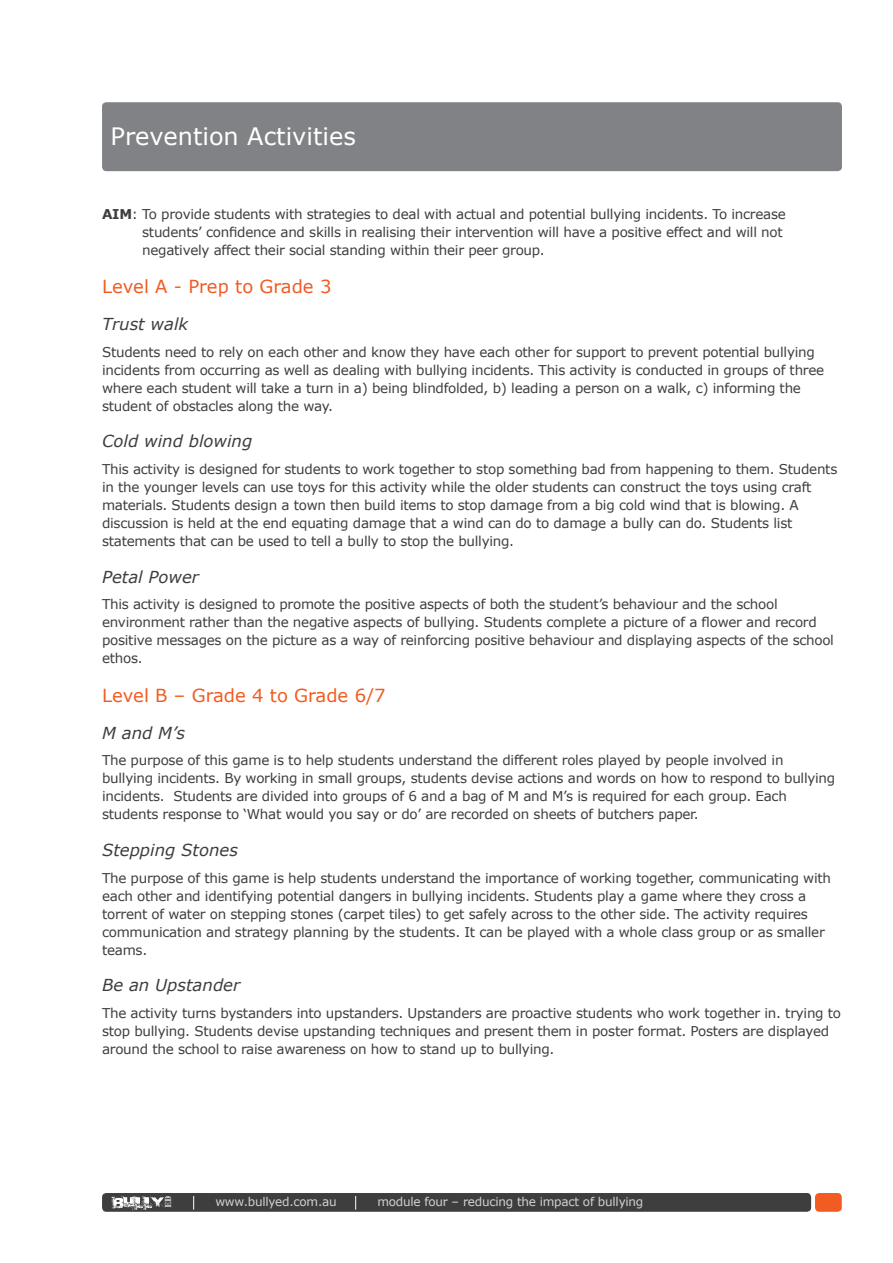
<style>
.page{position:relative;width:893px;height:1263px;background:#fff}
.page>*{position:absolute;margin:0;border:0;box-sizing:border-box;transform-origin:0 0}
.t1{font:24px "Verdana";color:#fff}
.sub_header_4_orange{font:18px "Verdana";color:#f25b21}
.sub_header_2{font:italic 16.5px "Verdana";color:#3e3e3f}
.body_copy{font:13.5px/18px "Verdana";letter-spacing:-.02em;color:#3e3e3f}
.body_copy-2{font:12px "Verdana";letter-spacing:-.02em;color:#d1d2d4}
.s1{font-weight:700}
</style>
<div class="page">
<div style="left:815px;top:1193px;width:27px;height:19px;background:#f25b21;border-radius:4px"></div>
<div style="left:102px;top:1193px;width:709px;height:19px;background:#3e3e3f;border-radius:4px"></div>
<svg style="left:111px;top:1196px;width:60px;height:16px"></svg>
<svg style="left:193px;top:1196px;width:1px;height:13px"></svg>
<svg style="left:355px;top:1196px;width:1px;height:13px"></svg>
<div style="left:102px;top:102px;width:740px;height:69px;background:#808285;border-radius:4px"></div>
<p class="t1" style="left:111px;top:121px;width:247px">Prevention Activities</p>
<p class="body_copy" style="left:142px;top:204px;width:645px;text-indent:-40px"><span class="s1">AIM</span>: To provide students with strategies to deal with actual and potential bullying incidents. To increase students’ confidence and skills in realising their intervention will have a positive effect and will not negatively affect their social standing within their peer group.</p>
<p class="sub_header_4_orange" style="left:102px;top:275px;width:231px">Level A - Prep to Grade 3</p>
<p class="sub_header_2" style="left:102px;top:314px;width:88px">Trust walk</p>
<p class="body_copy" style="left:102px;top:342px;width:724px">Students need to rely on each other and know they have each other for support to prevent potential bullying incidents from occurring as well as dealing with bullying incidents. This activity is conducted in groups of three where each student will take a turn in a) being blindfolded, b) leading a person on a walk, c) informing the student of obstacles along the way.</p>
<p class="sub_header_2" style="left:102px;top:431px;width:152px">Cold wind blowing</p>
<p class="body_copy" style="left:102px;top:460px;width:737px">This activity is designed for students to work together to stop something bad from happening to them. Students in the younger levels can use toys for this activity while the older students can construct the toys using craft materials. Students design a town then build items to stop damage from a big cold wind that is blowing. A discussion is held at the end equating damage that a wind can do to damage a bully can do. Students list statements that can be used to tell a bully to stop the bullying.</p>
<p class="sub_header_2" style="left:102px;top:566px;width:98px">Petal Power</p>
<p class="body_copy" style="left:102px;top:595px;width:733px">This activity is designed to promote the positive aspects of both the student’s behaviour and the school environment rather than the negative aspects of bullying. Students complete a picture of a flower and record positive messages on the picture as a way of reinforcing positive behaviour and displaying aspects of the school ethos.</p>
<p class="sub_header_4_orange" style="left:102px;top:684px;width:285px">Level B – Grade 4 to Grade 6/7</p>
<p class="sub_header_2" style="left:102px;top:722px;width:85px">M and M’s</p>
<p class="body_copy" style="left:102px;top:751px;width:735px">The purpose of this game is to help students understand the different roles played by people involved in bullying incidents. By working in small groups, students devise actions and words on how to respond to bullying incidents. Students are divided into groups of 6 and a bag of M and M’s is required for each group. Each students response to ‘What would you say or do’ are recorded on sheets of butchers paper.</p>
<p class="sub_header_2" style="left:102px;top:839px;width:137px">Stepping Stones</p>
<p class="body_copy" style="left:102px;top:868px;width:730px">The purpose of this game is help students understand the importance of working together, communicating with each other and identifying potential dangers in bullying incidents. Students play a game where they cross a torrent of water on stepping stones (carpet tiles) to get safely across to the other side. The activity requires communication and strategy planning by the students. It can be played with a whole class group or as smaller teams.</p>
<p class="sub_header_2" style="left:102px;top:975px;width:140px">Be an Upstander</p>
<p class="body_copy" style="left:102px;top:1003px;width:741px">The activity turns bystanders into upstanders. Upstanders are proactive students who work together in. trying to stop bullying. Students devise upstanding techniques and present them in poster format. Posters are displayed around the school to raise awareness on how to stand up to bullying.</p>
<p class="body_copy-2" style="left:215px;top:1194px;width:123px">www.bullyed.com.au</p>
<p class="body_copy-2" style="left:377px;top:1194px;width:268px">module four – reducing the impact of bullying</p>
</div>
